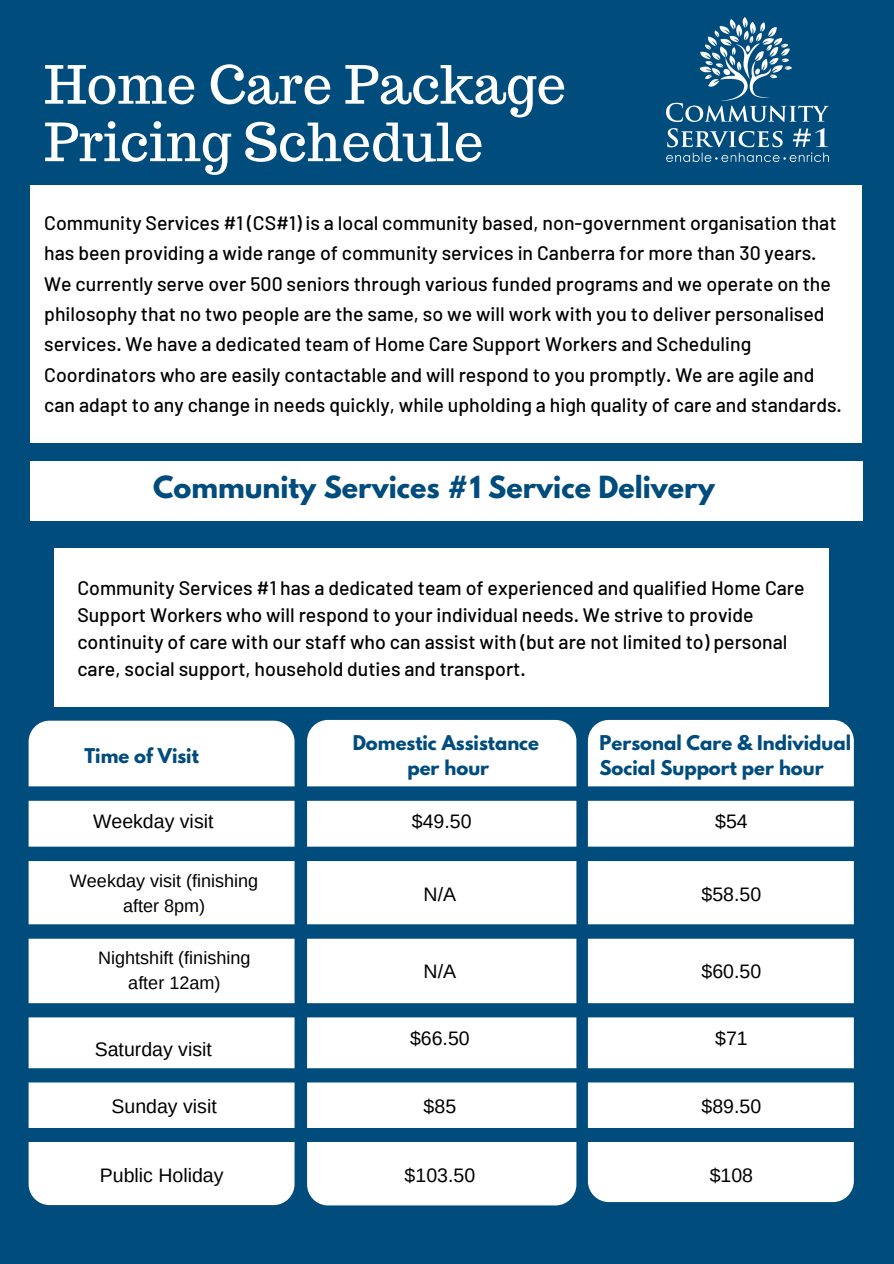
<style>
.page{position:relative;width:894px;height:1264px;background:#fff}
.page>*{position:absolute;margin:0;border:0;box-sizing:border-box;transform-origin:0 0}
.t1{font:52.5px/57.4px "Trocchi";color:#fff}
.t2{font:700 27px "League Spartan";color:#004c7d}
.t3{font:500 19.5px/30.5px "Barlow";color:#000}
.t4{font:19.5px "Arimo";color:#000}
.t5{font:700 18px/24.8px "League Spartan";color:#004c7d;text-align:center}
.t6{font:18px/24.8px "Arimo";color:#000;text-align:center}
</style>
<div class="page">
<div style="left:0;top:0;width:893px;height:1263px;background:#004c7d"></div>
<img style="left:666px;top:18px;width:162px;height:144px">
<div style="left:30px;top:185px;width:831px;height:257px;background:#fff"></div>
<div style="left:31px;top:461px;width:831px;height:59px;background:#fff"></div>
<div style="left:54px;top:548px;width:774px;height:159px;background:#fff"></div>
<div style="left:29px;top:720px;width:265px;height:484px;background:#fff;border-radius:21px"></div>
<div style="left:307px;top:720px;width:269px;height:485px;background:#fff;border-radius:21px"></div>
<div style="left:587px;top:720px;width:266px;height:481px;background:#fff;border-radius:21px"></div>
<div style="left:26px;top:1128px;width:860px;height:14px;background:#004c7d"></div>
<svg style="left:28px;top:971px;width:826px;height:61px"></svg>
<svg style="left:28px;top:1032px;width:826px;height:82px"></svg>
<svg style="left:28px;top:893px;width:826px;height:78px"></svg>
<svg style="left:28px;top:833px;width:826px;height:60px"></svg>
<svg style="left:28px;top:750px;width:826px;height:83px"></svg>
<h1 class="t1" style="left:44px;top:56px;width:523px">Home Care Package<br>Pricing Schedule</h1>
<p class="t3" style="left:44px;top:207px;width:799px">Community Services #1 (CS#1) is a local community based, non-government organisation that has been providing a wide range of community services in Canberra for more than 30 years.<br>We currently serve over 500 seniors through various funded programs and we operate on the philosophy that no two people are the same, so we will work with you to deliver personalised services. We have a dedicated team of Home Care Support Workers and Scheduling Coordinators who are easily contactable and will respond to you promptly. We are agile and can adapt to any change in needs quickly, while upholding a high quality of care and standards.</p>
<h2 class="t2" style="left:153px;top:474px;width:563px">Community Services #1 Service Delivery</h2>
<p class="t3" style="left:77px;top:574px;width:728px;line-height:27px">Community Services #1 has a dedicated team of experienced and qualified Home Care Support Workers who will respond to your individual needs. We strive to provide continuity of care with our staff who can assist with (but are not limited to) personal care, social support, household duties and transport.</p>
<p class="t5" style="left:84px;top:745px;width:116px">Time of Visit</p>
<p class="t5" style="left:352px;top:733px;width:188px">Domestic Assistance per hour</p>
<p class="t5" style="left:599px;top:733px;width:253px;text-align:left">Personal Care &amp; Individual<br>Social Support per hour</p>
<p class="t4" style="left:93px;top:810px;width:122px">Weekday visit</p>
<p class="t4" style="left:412px;top:810px;width:61px">$49.50</p>
<p class="t4" style="left:715px;top:810px;width:34px">$54</p>
<p class="t6" style="left:70px;top:868px;width:190px">Weekday visit (finishing after 8pm)</p>
<p class="t6" style="left:98px;top:945px;width:154px">Nightshift (finishing after 12am)</p>
<p class="t4" style="left:95px;top:1038px;width:119px">Saturday visit</p>
<p class="t4" style="left:111px;top:1095px;width:107px">Sunday visit</p>
<p class="t4" style="left:100px;top:1164px;width:125px">Public Holiday</p>
<p class="t4" style="left:423px;top:883px;width:34px">N/A</p>
<p class="t4" style="left:701px;top:883px;width:61px">$58.50</p>
<p class="t4" style="left:423px;top:960px;width:34px">N/A</p>
<p class="t4" style="left:701px;top:960px;width:61px">$60.50</p>
<p class="t4" style="left:410px;top:1027px;width:61px">$66.50</p>
<p class="t4" style="left:715px;top:1027px;width:34px">$71</p>
<p class="t4" style="left:423px;top:1095px;width:34px">$85</p>
<p class="t4" style="left:701px;top:1095px;width:61px">$89.50</p>
<p class="t4" style="left:404px;top:1164px;width:72px">$103.50</p>
<p class="t4" style="left:709px;top:1164px;width:45px">$108</p>
</div>
